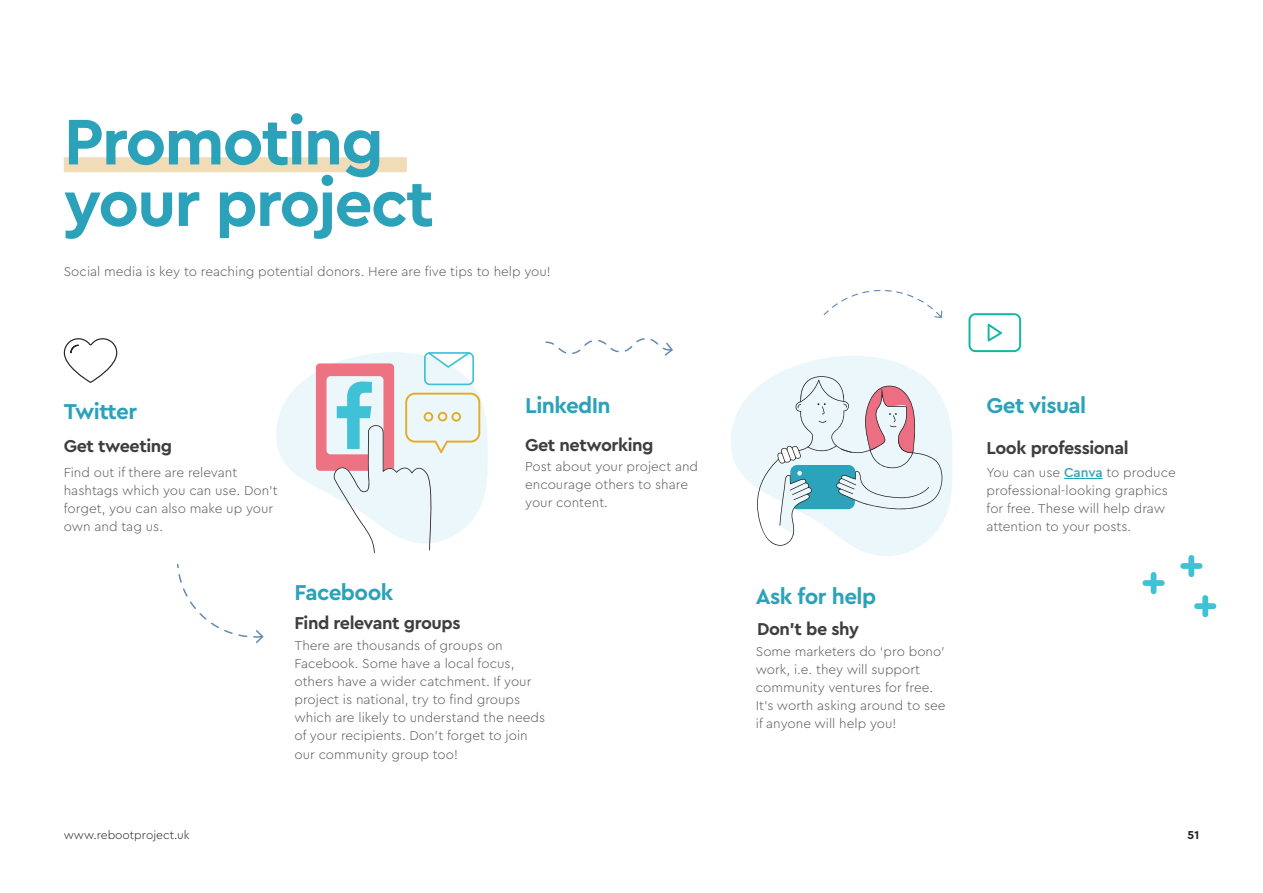
<style>
.page{position:relative;width:1263px;height:893px;background:#fff}
.page>*{position:absolute;margin:0;border:0;box-sizing:border-box;transform-origin:0 0}
.t1{font:700 67.5px "Cera Pro";letter-spacing:-.03em;color:#2ba2ba}
.t2{font:700 22.5px "Cera Pro";letter-spacing:-.025em;color:#2ba2ba}
.t3{font:700 18px "Cera Pro";letter-spacing:-.025em;color:#3e3e3f}
.t4{font:300 13.5px/18px "Cera Pro";color:#57585a}
.t5{font:300 12px "Cera Pro";color:#231f20}
.t6{font:700 12px "Cera Pro";color:#231f20}
.s1{font-weight:500;color:#26a3b7}
</style>
<div class="page">
<svg style="left:731px;top:356px;width:222px;height:200px"></svg>
<svg style="left:752px;top:376px;width:190px;height:170px;background:#d9e3e8"></svg>
<div style="left:64px;top:157px;width:343px;height:15px;background:#f0dcb7"></div>
<hr style="left:1064px;top:478px;width:39px;height:1px;background:#26a3b7">
<svg style="left:276px;top:352px;width:212px;height:201px"></svg>
<svg style="left:177px;top:564px;width:87px;height:79px"></svg>
<svg style="left:545px;top:338px;width:128px;height:18px"></svg>
<svg style="left:63px;top:338px;width:55px;height:45px"></svg>
<svg style="left:968px;top:313px;width:53px;height:39px"></svg>
<svg style="left:1142px;top:572px;width:23px;height:22px"></svg>
<svg style="left:1180px;top:555px;width:22px;height:22px"></svg>
<svg style="left:1194px;top:595px;width:22px;height:22px"></svg>
<svg style="left:824px;top:290px;width:118px;height:28px"></svg>
<p class="t1" style="left:64px;top:97px;width:322px">Promoting</p>
<p class="t1" style="left:64px;top:158px;width:372px">your project</p>
<p class="t4" style="left:64px;top:262px;width:488px">Social media is key to reaching potential donors. Here are five tips to help you!</p>
<p class="t2" style="left:64px;top:396px;width:75px">Twitter</p>
<p class="t2" style="left:525px;top:390px;width:87px">LinkedIn</p>
<p class="t2" style="left:986px;top:391px;width:101px">Get visual</p>
<p class="t3" style="left:64px;top:434px;width:110px">Get tweeting</p>
<p class="t3" style="left:525px;top:433px;width:130px">Get networking</p>
<p class="t3" style="left:986px;top:436px;width:143px">Look professional</p>
<p class="t4" style="left:64px;top:463px;width:215px">Find out if there are relevant hashtags which you can use. Don’t forget, you can also make up your own and tag us.</p>
<p class="t4" style="left:525px;top:457px;width:175px">Post about your project and encourage others to share</p>
<p class="t4" style="left:525px;top:493px;width:84px">your content.</p>
<p class="t4" style="left:986px;top:463px;width:191px">You can use <span class="s1">Canva</span> to produce professional-looking graphics for free. These will help draw attention to your posts.</p>
<p class="t2" style="left:294px;top:578px;width:100px">Facebook</p>
<p class="t2" style="left:756px;top:582px;width:122px">Ask for help</p>
<p class="t3" style="left:294px;top:611px;width:168px">Find relevant groups</p>
<p class="t4" style="left:294px;top:636px;width:252px">There are thousands of groups on Facebook. Some have a local focus, others have a wider catchment. If your project is national, try to find groups which are likely to understand the needs of your recipients. Don’t forget to join our community group too!</p>
<p class="t3" style="left:757px;top:617px;width:104px">Don’t be shy</p>
<p class="t4" style="left:756px;top:642px;width:191px">Some marketers do ‘pro bono’ work, i.e. they will support community ventures for free.</p>
<p class="t4" style="left:756px;top:696px;width:191px">It’s worth asking around to see</p>
<p class="t4" style="left:756px;top:714px;width:142px">if anyone will help you!</p>
<p class="t5" style="left:64px;top:827px;width:127px">www.rebootproject.uk</p>
<p class="t6" style="left:1187px;top:827px;width:13px">51</p>
</div>
